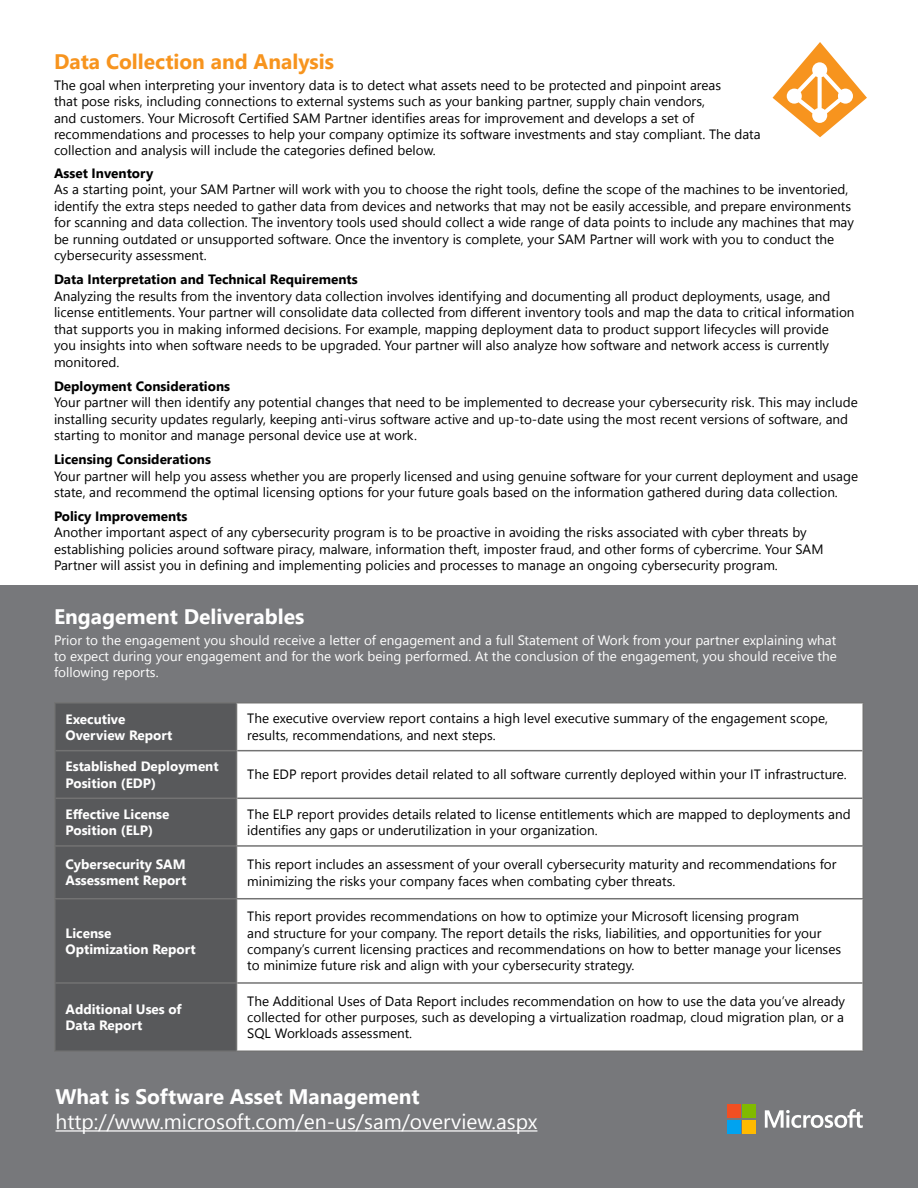
<style>
.page{position:relative;width:918px;height:1188px;background:#fff}
.page>*{position:absolute;margin:0;border:0;box-sizing:border-box;transform-origin:0 0}
.t1{font:700 21px "Segoe UI";color:#fff}
.t2{font:21px "Segoe UI";color:#fff}
.t3{font:700 21px "Segoe UI";color:#f7941e}
.t4{font:13.5px/16.5px "Segoe UI";color:#000}
.t5{font:13.5px/16.2px "Segoe UI";color:#fff;text-align:justify}
.t6{font:700 13.5px/16.2px "Segoe UI";color:#fff}
.t7{font:700 13.5px "Segoe UI";color:#000}
</style>
<div class="page">
<div style="left:0;top:585px;width:918px;height:603px;background:#77787b"></div>
<hr style="left:56px;top:1130px;width:481px;height:2px;background:#fff">
<div style="left:237px;top:704px;width:625px;height:346px;background:#fff"></div>
<div style="left:56px;top:704px;width:180px;height:346px;background:#58595b"></div>
<hr style="left:54px;top:704px;width:2px;height:47px;background:#737373">
<hr style="left:54px;top:751px;width:2px;height:47px;background:#737373">
<hr style="left:54px;top:798px;width:2px;height:47px;background:#737373">
<hr style="left:54px;top:702px;width:183px;height:2px;background:#737373">
<hr style="left:56px;top:750px;width:180px;height:1px;background:#737373">
<hr style="left:56px;top:798px;width:180px;height:1px;background:#737373">
<hr style="left:236px;top:704px;width:1px;height:47px;background:#737373">
<hr style="left:236px;top:751px;width:1px;height:47px;background:#737373">
<hr style="left:236px;top:798px;width:1px;height:47px;background:#737373">
<hr style="left:237px;top:702px;width:627px;height:2px;background:#737373">
<hr style="left:862px;top:704px;width:2px;height:47px;background:#737373">
<hr style="left:862px;top:751px;width:2px;height:47px;background:#737373">
<hr style="left:862px;top:798px;width:2px;height:47px;background:#737373">
<hr style="left:237px;top:750px;width:625px;height:1px;background:#737373">
<hr style="left:237px;top:798px;width:625px;height:1px;background:#737373">
<hr style="left:54px;top:847px;width:2px;height:51px;background:#737373">
<hr style="left:54px;top:845px;width:183px;height:2px;background:#737373">
<hr style="left:236px;top:847px;width:1px;height:51px;background:#737373">
<hr style="left:237px;top:845px;width:627px;height:2px;background:#737373">
<hr style="left:862px;top:847px;width:2px;height:51px;background:#737373">
<hr style="left:54px;top:899px;width:2px;height:84px;background:#737373">
<hr style="left:54px;top:983px;width:2px;height:67px;background:#737373">
<hr style="left:54px;top:898px;width:183px;height:1px;background:#737373">
<hr style="left:56px;top:982px;width:180px;height:2px;background:#737373">
<hr style="left:54px;top:1050px;width:183px;height:2px;background:#737373">
<hr style="left:236px;top:899px;width:1px;height:84px;background:#737373">
<hr style="left:236px;top:983px;width:1px;height:67px;background:#737373">
<hr style="left:237px;top:898px;width:627px;height:1px;background:#737373">
<hr style="left:862px;top:899px;width:2px;height:84px;background:#737373">
<hr style="left:862px;top:983px;width:2px;height:67px;background:#737373">
<hr style="left:237px;top:982px;width:625px;height:2px;background:#737373">
<hr style="left:237px;top:1050px;width:627px;height:2px;background:#737373">
<svg style="left:765px;top:1109px;width:98px;height:19px"></svg>
<div style="left:727px;top:1105px;width:14px;height:13px;background:#f24f21"></div>
<div style="left:742px;top:1105px;width:14px;height:13px;background:#80ba00"></div>
<div style="left:727px;top:1120px;width:14px;height:13px;background:#00a3f0"></div>
<div style="left:742px;top:1120px;width:14px;height:13px;background:#ffba00"></div>
<svg style="left:773px;top:42px;width:94px;height:95px"></svg>
<h1 class="t3" style="left:54px;top:45px;width:282px">Data Collection and Analysis</h1>
<p class="t4" style="left:54px;top:77px;width:708px">The goal when interpreting your inventory data is to detect what assets need to be protected and pinpoint areas<br>that pose risks, including connections to external systems such as your banking partner, supply chain vendors,<br>and customers. Your Microsoft Certified SAM Partner identifies areas for improvement and develops a set of recommendations and processes to help your company optimize its software investments and stay compliant. The data collection and analysis will include the categories defined below.</p>
<p class="t7" style="left:54px;top:162px;width:101px">Asset Inventory</p>
<p class="t4" style="left:54px;top:181px;width:802px">As a starting point, your SAM Partner will work with you to choose the right tools, define the scope of the machines to be inventoried, identify the extra steps needed to gather data from devices and networks that may not be easily accessible, and prepare environments for scanning and data collection. The inventory tools used should collect a wide range of data points to include any machines that may be running outdated or unsupported software. Once the inventory is complete, your SAM Partner will work with you to conduct the cybersecurity assessment.</p>
<p class="t7" style="left:54px;top:268px;width:305px">Data Interpretation and Technical Requirements</p>
<p class="t4" style="left:54px;top:287px;width:802px">Analyzing the results from the inventory data collection involves identifying and documenting all product deployments, usage, and license entitlements. Your partner will consolidate data collected from different inventory tools and map the data to critical information that supports you in making informed decisions. For example, mapping deployment data to product support lifecycles will provide<br>you insights into when software needs to be upgraded. Your partner will also analyze how software and network access is currently monitored.</p>
<p class="t7" style="left:54px;top:375px;width:178px">Deployment Considerations</p>
<p class="t4" style="left:54px;top:394px;width:805px">Your partner will then identify any potential changes that need to be implemented to decrease your cybersecurity risk. This may include installing security updates regularly, keeping anti-virus software active and up-to-date using the most recent versions of software, and starting to monitor and manage personal device use at work.</p>
<p class="t7" style="left:54px;top:448px;width:159px">Licensing Considerations</p>
<p class="t4" style="left:54px;top:467px;width:806px">Your partner will help you assess whether you are properly licensed and using genuine software for your current deployment and usage state, and recommend the optimal licensing options for your future goals based on the information gathered during data collection.</p>
<p class="t7" style="left:54px;top:505px;width:135px">Policy Improvements</p>
<p class="t4" style="left:54px;top:524px;width:771px">Another important aspect of any cybersecurity program is to be proactive in avoiding the risks associated with cyber threats by establishing policies around software piracy, malware, information theft, imposter fraud, and other forms of cybercrime. Your SAM<br>Partner will assist you in defining and implementing policies and processes to manage an ongoing cybersecurity program.</p>
<h1 class="t1" style="left:54px;top:599px;width:252px">Engagement Deliverables</h1>
<p class="t5" style="left:54px;top:632px;width:784px">Prior to the engagement you should receive a letter of engagement and a full Statement of Work from your partner explaining what to expect during your engagement and for the work being performed. At the conclusion of the engagement, you should receive the following reports.</p>
<p class="t6" style="left:66px;top:711px;width:109px">Executive<br>Overview Report</p>
<p class="t4" style="left:247px;top:710px;width:582px">The executive overview report contains a high level executive summary of the engagement scope, results, recommendations, and next steps.</p>
<p class="t6" style="left:66px;top:758px;width:155px">Established Deployment<br>Position (EDP)</p>
<p class="t4" style="left:247px;top:766px;width:601px">The EDP report provides detail related to all software currently deployed within your IT infrastructure.</p>
<p class="t6" style="left:66px;top:806px;width:106px">Effective License<br>Position (ELP)</p>
<p class="t4" style="left:247px;top:806px;width:605px">The ELP report provides details related to license entitlements which are mapped to deployments and identifies any gaps or underutilization in your organization.</p>
<p class="t6" style="left:66px;top:856px;width:122px">Cybersecurity SAM<br>Assessment Report</p>
<p class="t4" style="left:247px;top:856px;width:591px">This report includes an assessment of your overall cybersecurity maturity and recommendations for minimizing the risks your company faces when combating cyber threats.</p>
<p class="t6" style="left:66px;top:925px;width:132px">License<br>Optimization Report</p>
<p class="t4" style="left:247px;top:908px;width:595px">This report provides recommendations on how to optimize your Microsoft licensing program<br>and structure for your company. The report details the risks, liabilities, and opportunities for your company’s current licensing practices and recommendations on how to better manage your licenses to minimize future risk and align with your cybersecurity strategy.</p>
<p class="t6" style="left:66px;top:1001px;width:118px">Additional Uses of<br>Data Report</p>
<p class="t4" style="left:247px;top:993px;width:599px;text-align:justify">The Additional Uses of Data Report includes recommendation on how to use the data you’ve already collected for other purposes, such as developing a virtualization roadmap, cloud migration plan, or a SQL Workloads assessment.</p>
<h1 class="t1" style="left:56px;top:1080px;width:366px">What is Software Asset Management</h1>
<h1 class="t2" style="left:56px;top:1105px;width:483px">http://www.microsoft.com/en-us/sam/overview.aspx</h1>
</div>
